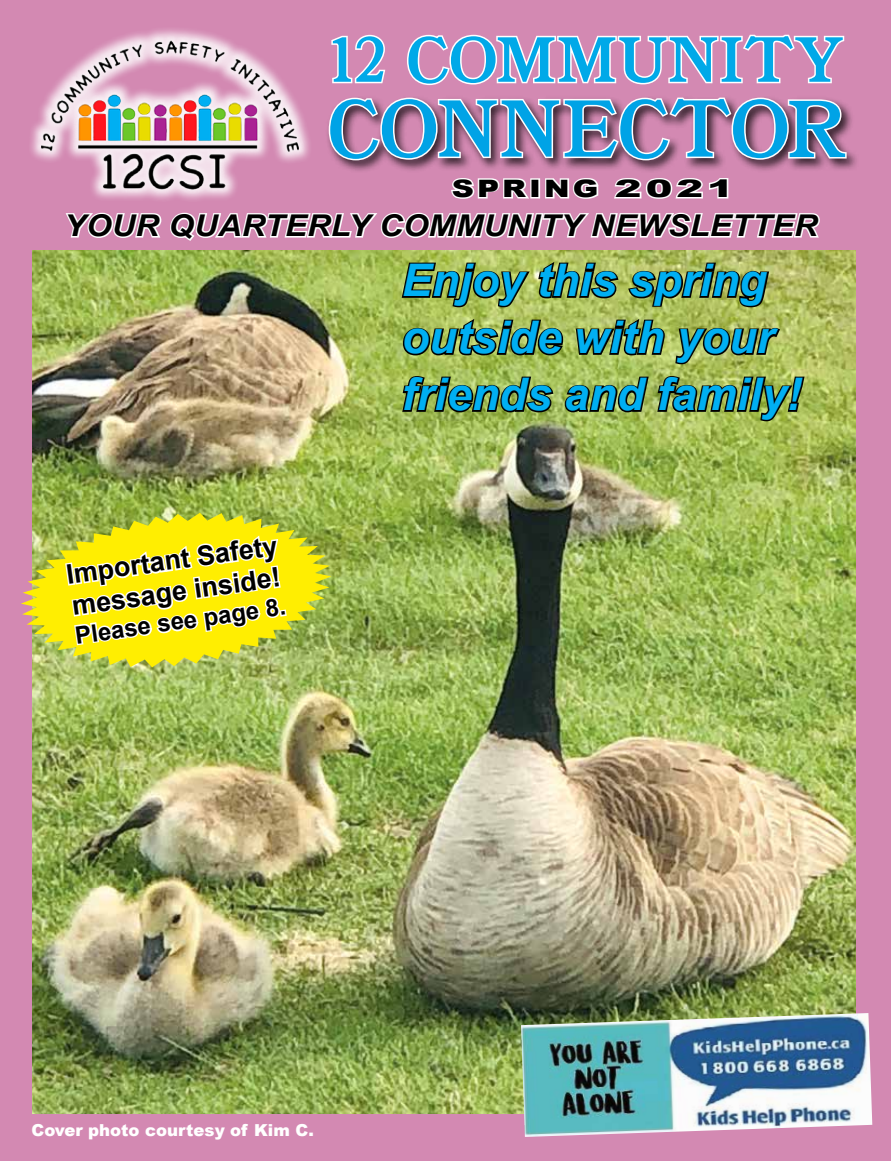
<style>
.page{position:relative;width:891px;height:1161px;background:#d389b2}
.page>*{position:absolute;margin:0;border:0;box-sizing:border-box;transform-origin:0 0}
.t1{font:72px "Bookman JF Pro";color:#00a3e6}
.t2{font:57px "Bookman JF Pro";color:#00a9e8;scale:1.05 1}
.t3{font:italic 700 45px/57px "Arial";color:#00aff2}
.t4{font:italic 700 30px "Arial";letter-spacing:.005em;color:#000;scale:1.09 1}
.t5{font:700 27px/31.5px "Arial";color:#000}
.t6{font:700 24px "Arial";color:#000}
.t7{font:900 24px "Arial";letter-spacing:.1em;color:#000;scale:1.28 1}
.t8{font:900 16.5px "Arial";color:#fff}
</style>
<div class="page">
<img style="left:32px;top:250px;width:824px;height:864px">
<svg style="left:331px;top:34px;width:55px;height:50px"></svg>
<svg style="left:407px;top:34px;width:438px;height:52px"></svg>
<div style="left:325px;top:95px;width:535px;height:78px;background:#000;opacity:.75"></div>
<svg style="left:327px;top:95px;width:521px;height:67px"></svg>
<svg style="left:66px;top:178px;width:754px;height:63px"></svg>
<div style="left:27px;top:26px;width:286px;height:177px;background:#fff;opacity:.75"></div>
<div style="left:36px;top:35px;width:268px;height:159px;background:#fff;opacity:.9"></div>
<img style="left:42px;top:26px;width:257px;height:188px">
<svg style="left:21px;top:513px;width:310px;height:154px"></svg>
<svg style="left:400px;top:259px;width:220px;height:50px"></svg>
<svg style="left:626px;top:261px;width:145px;height:48px"></svg>
<svg style="left:401px;top:316px;width:164px;height:42px"></svg>
<svg style="left:574px;top:316px;width:93px;height:42px"></svg>
<svg style="left:674px;top:326px;width:108px;height:40px"></svg>
<svg style="left:400px;top:375px;width:155px;height:39px"></svg>
<svg style="left:563px;top:375px;width:243px;height:48px"></svg>
<img style="left:521px;top:1013px;width:351px;height:124px">
<svg style="left:63px;top:533px;width:225px;height:114px"></svg>
<p class="t2" style="left:330px;top:29px;width:491px">12 COMMUNITY</p>
<h1 class="t1" style="left:328px;top:90px;width:520px">CONNECTOR</h1>
<p class="t7" style="left:452px;top:171px;width:222px">SPRING 2021</p>
<p class="t4" style="left:64px;top:206px;width:693px">YOUR QUARTERLY COMMUNITY NEWSLETTER</p>
<p class="t5" style="left:64px;top:560px;width:215px;rotate:-8deg">Important Safety message inside!</p>
<p class="t6" style="left:73px;top:620px;width:214px;rotate:-8deg">Please see page 8.</p>
<p class="t3" style="left:402px;top:254px;width:402px">Enjoy this spring outside with your friends and family!</p>
<p class="t8" style="left:32px;top:1118px;width:284px">Cover photo courtesy of Kim C.</p>
</div>
